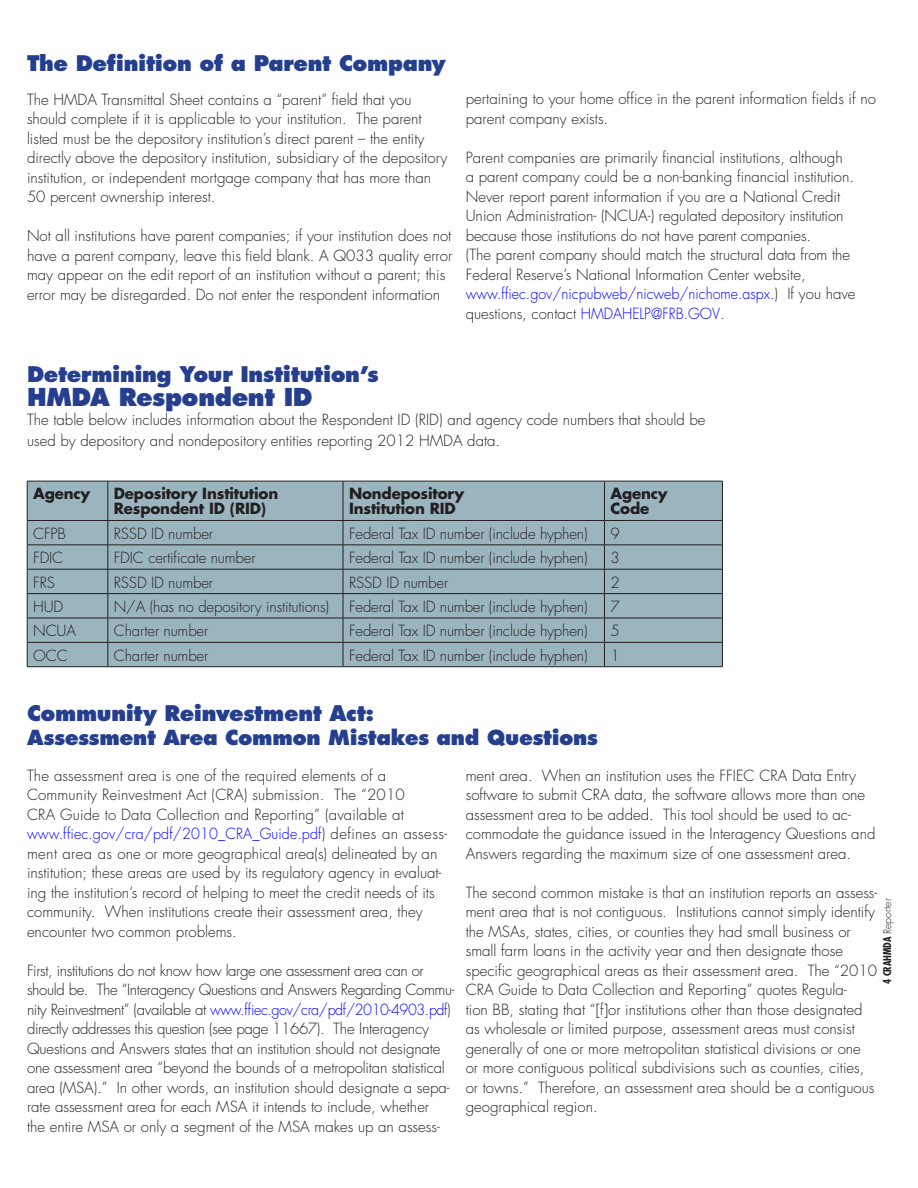
<style>
.page{position:relative;width:918px;height:1188px;background:#fff}
.page>*{position:absolute;margin:0;border:0;box-sizing:border-box;transform-origin:0 0}
.Inside_header-2nd_li{font:800 24px "Futura Std";letter-spacing:-.02em;color:#253f8e}
.Inside_headers{font:800 21px "Futura Std";letter-spacing:-.02em;color:#253f8e}
.Inside_header-2nd_li-2{font:800 20.25px "Futura Std";letter-spacing:-.015em;color:#253f8e}
.Body_text{font:300 15px/19.5px "Futura Std";color:#231f20}
.Table_text{font:300 15px "Futura Std";letter-spacing:-.01em;color:#231f20}
.Table_text-2{font:700 15px "Futura Std";letter-spacing:-.01em;color:#231f20}
.t1{font:700 condensed 10.5px "Futura Std";letter-spacing:-.01em;color:#231f20}
.s1{color:#00f}
.s2{font-weight:300;font-stretch:normal}
</style>
<div class="page">
<div style="left:28px;top:482px;width:694px;height:184px;background:#9bb5bf"></div>
<hr style="left:27px;top:481px;width:81px;height:1px;background:#231f20">
<hr style="left:27px;top:481px;width:1px;height:39px;background:#231f20">
<hr style="left:108px;top:481px;width:235px;height:1px;background:#231f20">
<hr style="left:343px;top:481px;width:261px;height:1px;background:#231f20">
<hr style="left:604px;top:481px;width:119px;height:1px;background:#231f20">
<hr style="left:722px;top:481px;width:1px;height:39px;background:#231f20">
<hr style="left:27px;top:520px;width:81px;height:1px;background:#231f20">
<hr style="left:108px;top:520px;width:235px;height:1px;background:#231f20">
<hr style="left:343px;top:520px;width:261px;height:1px;background:#231f20">
<hr style="left:604px;top:520px;width:119px;height:1px;background:#231f20">
<hr style="left:27px;top:545px;width:81px;height:1px;background:#231f20">
<hr style="left:108px;top:545px;width:235px;height:1px;background:#231f20">
<hr style="left:343px;top:545px;width:261px;height:1px;background:#231f20">
<hr style="left:604px;top:545px;width:119px;height:1px;background:#231f20">
<hr style="left:27px;top:569px;width:81px;height:1px;background:#231f20">
<hr style="left:108px;top:569px;width:235px;height:1px;background:#231f20">
<hr style="left:343px;top:569px;width:261px;height:1px;background:#231f20">
<hr style="left:604px;top:569px;width:119px;height:1px;background:#231f20">
<hr style="left:27px;top:593px;width:81px;height:1px;background:#231f20">
<hr style="left:108px;top:593px;width:235px;height:1px;background:#231f20">
<hr style="left:343px;top:593px;width:261px;height:1px;background:#231f20">
<hr style="left:604px;top:593px;width:119px;height:1px;background:#231f20">
<hr style="left:27px;top:618px;width:81px;height:1px;background:#231f20">
<hr style="left:108px;top:618px;width:235px;height:1px;background:#231f20">
<hr style="left:343px;top:618px;width:261px;height:1px;background:#231f20">
<hr style="left:604px;top:618px;width:119px;height:1px;background:#231f20">
<hr style="left:27px;top:642px;width:81px;height:1px;background:#231f20">
<svg style="left:27px;top:521px;width:1px;height:145px"></svg>
<hr style="left:108px;top:642px;width:235px;height:1px;background:#231f20">
<hr style="left:343px;top:642px;width:261px;height:1px;background:#231f20">
<hr style="left:604px;top:642px;width:119px;height:1px;background:#231f20">
<svg style="left:722px;top:521px;width:1px;height:145px"></svg>
<hr style="left:27px;top:666px;width:81px;height:1px;background:#231f20">
<hr style="left:108px;top:666px;width:235px;height:1px;background:#231f20">
<hr style="left:343px;top:666px;width:261px;height:1px;background:#231f20">
<hr style="left:604px;top:666px;width:119px;height:1px;background:#231f20">
<hr style="left:108px;top:481px;width:1px;height:39px;background:#231f20">
<hr style="left:343px;top:481px;width:1px;height:39px;background:#231f20">
<hr style="left:604px;top:481px;width:1px;height:39px;background:#231f20">
<svg style="left:108px;top:521px;width:1px;height:146px"></svg>
<svg style="left:343px;top:521px;width:1px;height:146px"></svg>
<svg style="left:604px;top:521px;width:1px;height:146px"></svg>
<p class="Inside_headers" style="left:27px;top:50px;width:420px">The Definition of a Parent Company</p>
<p class="Body_text" style="left:27px;top:90px;width:422px">The HMDA Transmittal Sheet contains a “parent” field that you should complete if it is applicable to your institution. The parent listed must be the depository institution’s direct parent – the entity directly above the depository institution, subsidiary of the depository institution, or independent mortgage company that has more than 50 percent ownership interest.</p>
<p class="Body_text" style="left:27px;top:226px;width:427px">Not all institutions have parent companies; if your institution does not have a parent company, leave this field blank. A Q033 quality error may appear on the edit report of an institution without a parent; this error may be disregarded. Do not enter the respondent information</p>
<p class="Body_text" style="left:466px;top:89px;width:412px">pertaining to your home office in the parent information fields if no parent company exists.</p>
<p class="Body_text" style="left:466px;top:148px;width:391px">Parent companies are primarily financial institutions, although<br>a parent company could be a non-banking financial institution.<br>Never report parent information if you are a National Credit Union Administration- (NCUA-) regulated depository institution because those institutions do not have parent companies.<br>(The parent company should match the structural data from the Federal Reserve’s National Information Center website, <span class="s1">www.ffiec.gov/nicpubweb/nicweb/nichome.aspx.</span>) If you have questions, contact <span class="s1">HMDAHELP@FRB.GOV</span>.</p>
<p class="Inside_headers" style="left:27px;top:361px;width:353px">Determining Your Institution’s</p>
<p class="Inside_header-2nd_li" style="left:27px;top:382px;width:287px">HMDA Respondent ID</p>
<p class="Body_text" style="left:27px;top:411px;width:680px">The table below includes information about the Respondent ID (RID) and agency code numbers that should be</p>
<p class="Body_text" style="left:27px;top:431px;width:475px">used by depository and nondepository entities reporting 2012 HMDA data.</p>
<p class="Table_text-2" style="left:33px;top:484px;width:59px">Agency</p>
<p class="Table_text-2" style="left:114px;top:484px;width:166px">Depository Institution</p>
<p class="Table_text-2" style="left:114px;top:499px;width:154px">Respondent ID (RID)</p>
<p class="Table_text-2" style="left:349px;top:484px;width:117px">Nondepository</p>
<p class="Table_text-2" style="left:349px;top:499px;width:108px">Institution RID</p>
<p class="Table_text-2" style="left:610px;top:484px;width:59px">Agency</p>
<p class="Table_text-2" style="left:610px;top:499px;width:40px">Code</p>
<p class="Table_text" style="left:33px;top:524px;width:34px">CFPB</p>
<p class="Table_text" style="left:114px;top:524px;width:101px">RSSD ID number</p>
<p class="Table_text" style="left:349px;top:524px;width:240px">Federal Tax ID number (include hyphen)</p>
<p class="Table_text" style="left:610px;top:524px;width:11px">9</p>
<p class="Table_text" style="left:33px;top:549px;width:32px">FDIC</p>
<p class="Table_text" style="left:114px;top:549px;width:143px">FDIC certificate number</p>
<p class="Table_text" style="left:349px;top:549px;width:240px">Federal Tax ID number (include hyphen)</p>
<p class="Table_text" style="left:610px;top:549px;width:11px">3</p>
<p class="Table_text" style="left:33px;top:573px;width:23px">FRS</p>
<p class="Table_text" style="left:114px;top:573px;width:101px">RSSD ID number</p>
<p class="Table_text" style="left:349px;top:573px;width:101px">RSSD ID number</p>
<p class="Table_text" style="left:610px;top:573px;width:11px">2</p>
<p class="Table_text" style="left:33px;top:597px;width:32px">HUD</p>
<p class="Table_text" style="left:114px;top:597px;width:217px">N/A (has no depository institutions)</p>
<p class="Table_text" style="left:349px;top:597px;width:240px">Federal Tax ID number (include hyphen)</p>
<p class="Table_text" style="left:610px;top:597px;width:11px">7</p>
<p class="Table_text" style="left:33px;top:622px;width:44px">NCUA</p>
<p class="Table_text" style="left:114px;top:622px;width:96px">Charter number</p>
<p class="Table_text" style="left:349px;top:622px;width:240px">Federal Tax ID number (include hyphen)</p>
<p class="Table_text" style="left:610px;top:622px;width:11px">5</p>
<p class="Table_text" style="left:33px;top:646px;width:36px">OCC</p>
<p class="Table_text" style="left:114px;top:646px;width:96px">Charter number</p>
<p class="Table_text" style="left:349px;top:646px;width:240px">Federal Tax ID number (include hyphen)</p>
<p class="Table_text" style="left:610px;top:646px;width:11px">1</p>
<p class="Inside_headers" style="left:27px;top:700px;width:349px">Community Reinvestment Act:</p>
<p class="Inside_header-2nd_li-2" style="left:27px;top:725px;width:572px">Assessment Area Common Mistakes and Questions</p>
<p class="Body_text" style="left:27px;top:766px;width:422px">The assessment area is one of the required elements of a Community Reinvestment Act (CRA) submission. The “2010<br>CRA Guide to Data Collection and Reporting” (available at <span class="s1">www.ffiec.gov/cra/pdf/2010_CRA_Guide.pdf</span>) defines an assess&shy;ment area as one or more geographical area(s) delineated by an institution; these areas are used by its regulatory agency in evaluat&shy;ing the institution’s record of helping to meet the credit needs of its community. When institutions create their assessment area, they encounter two common problems.</p>
<p class="Body_text" style="left:27px;top:961px;width:429px">First, institutions do not know how large one assessment area can or should be. The “Interagency Questions and Answers Regarding Commu&shy;nity Reinvestment” (available at <span class="s1">www.ffiec.gov/cra/pdf/2010-4903.pdf</span>) directly addresses this question (see page 11667). The Interagency Questions and Answers states that an institution should not designate one assessment area “beyond the bounds of a metropolitan statistical area (MSA).” In other words, an institution should designate a sepa&shy;rate assessment area for each MSA it intends to include, whether<br>the entire MSA or only a segment of the MSA makes up an assess-</p>
<p class="Body_text" style="left:466px;top:766px;width:411px">ment area. When an institution uses the FFIEC CRA Data Entry software to submit CRA data, the software allows more than one assessment area to be added. This tool should be used to ac&shy;commodate the guidance issued in the Interagency Questions and Answers regarding the maximum size of one assessment area.</p>
<p class="Body_text" style="left:466px;top:883px;width:413px">The second common mistake is that an institution reports an assess&shy;ment area that is not contiguous. Institutions cannot simply identify the MSAs, states, cities, or counties they had small business or small farm loans in the activity year and then designate those specific geographical areas as their assessment area. The “2010<br>CRA Guide to Data Collection and Reporting” quotes Regula-<br>tion BB, stating that “[f]or institutions other than those designated as wholesale or limited purpose, assessment areas must consist generally of one or more metropolitan statistical divisions or one<br>or more contiguous political subdivisions such as counties, cities, or towns.” Therefore, an assessment area should be a contiguous geographical region.</p>
<p class="t1" style="left:881px;top:984px;width:87px;rotate:-90deg">4 CRAHMDA <span class="s2">Reporter</span></p>
</div>
